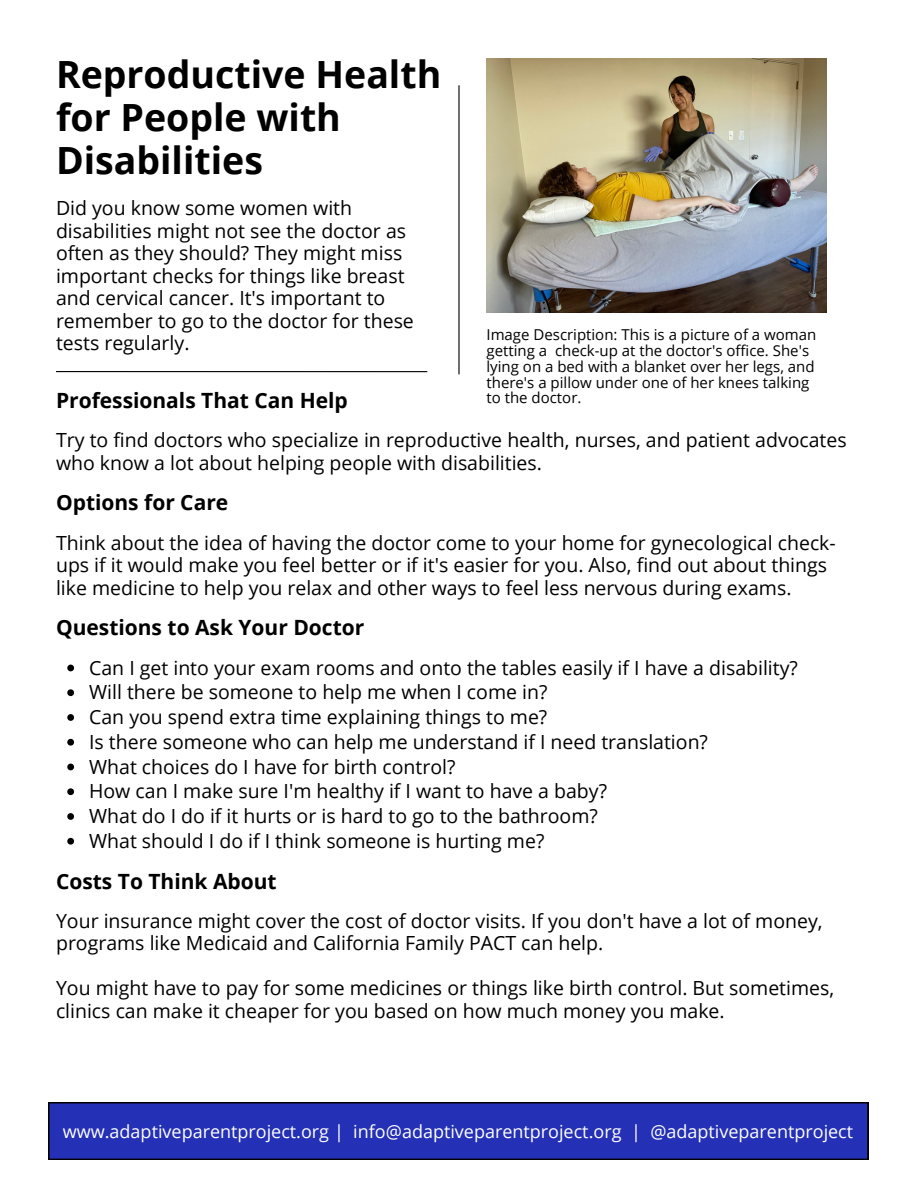
<style>
.page{position:relative;width:918px;height:1188px;background:#fff}
.page>*{position:absolute;margin:0;border:0;box-sizing:border-box;transform-origin:0 0}
.t1{font:700 37.5px/42.8px "Open Sans";color:#000}
.t2{font:700 21px "Open Sans";color:#000}
.t3{font:19.5px/22.5px "Open Sans";color:#000}
.t4{font:18px "Open Sans";color:#fff}
.t5{font:15px/15.8px "Open Sans";color:#000}
</style>
<div class="page">
<svg style="left:48px;top:1102px;width:820px;height:58px;background:#222dac"></svg>
<hr style="left:56px;top:371px;width:371px;height:1px;background:#000">
<hr style="left:458px;top:85px;width:2px;height:289px;background:#000">
<img style="left:487px;top:59px;width:339px;height:254px">
<svg style="left:67px;top:665px;width:7px;height:6px"></svg>
<svg style="left:67px;top:689px;width:7px;height:7px"></svg>
<svg style="left:67px;top:714px;width:7px;height:7px"></svg>
<svg style="left:67px;top:739px;width:7px;height:7px"></svg>
<svg style="left:67px;top:764px;width:7px;height:6px"></svg>
<svg style="left:67px;top:788px;width:7px;height:7px"></svg>
<svg style="left:67px;top:813px;width:7px;height:7px"></svg>
<svg style="left:67px;top:838px;width:7px;height:7px"></svg>
<h1 class="t1" style="left:56px;top:53px;width:387px">Reproductive Health for People with<br>Disabilities</h1>
<p class="t3" style="left:56px;top:197px;width:359px">Did you know some women with disabilities might not see the doctor as often as they should? They might miss important checks for things like breast and cervical cancer. It's important to remember to go to the doctor for these tests regularly.</p>
<h2 class="t2" style="left:56px;top:386px;width:293px">Professionals That Can Help</h2>
<p class="t5" style="left:487px;top:327px;width:331px">Image Description: This is a picture of a woman getting a check-up at the doctor's office. She's lying on a bed with a blanket over her legs, and there's a pillow under one of her knees talking to the doctor.</p>
<p class="t3" style="left:56px;top:429px;width:792px">Try to find doctors who specialize in reproductive health, nurses, and patient advocates who know a lot about helping people with disabilities.</p>
<h2 class="t2" style="left:56px;top:488px;width:174px">Options for Care</h2>
<p class="t3" style="left:56px;top:531px;width:781px">Think about the idea of having the doctor come to your home for gynecological check&shy;ups if it would make you feel better or if it's easier for you. Also, find out about things like medicine to help you relax and other ways to feel less nervous during exams.</p>
<h2 class="t2" style="left:56px;top:613px;width:310px">Questions to Ask Your Doctor</h2>
<p class="t3" style="left:89px;top:656px;width:710px">Can I get into your exam rooms and onto the tables easily if I have a disability?</p>
<p class="t3" style="left:89px;top:681px;width:460px">Will there be someone to help me when I come in?</p>
<p class="t3" style="left:89px;top:705px;width:460px">Can you spend extra time explaining things to me?</p>
<p class="t3" style="left:89px;top:730px;width:620px">Is there someone who can help me understand if I need translation?</p>
<p class="t3" style="left:89px;top:755px;width:368px">What choices do I have for birth control?</p>
<p class="t3" style="left:89px;top:780px;width:519px">How can I make sure I'm healthy if I want to have a baby?</p>
<p class="t3" style="left:89px;top:804px;width:510px">What do I do if it hurts or is hard to go to the bathroom?</p>
<p class="t3" style="left:89px;top:829px;width:457px">What should I do if I think someone is hurting me?</p>
<h2 class="t2" style="left:56px;top:866px;width:222px">Costs To Think About</h2>
<p class="t3" style="left:56px;top:909px;width:768px">Your insurance might cover the cost of doctor visits. If you don't have a lot of money, programs like Medicaid and California Family PACT can help.</p>
<p class="t3" style="left:56px;top:977px;width:780px">You might have to pay for some medicines or things like birth control. But sometimes, clinics can make it cheaper for you based on how much money you make.</p>
<p class="t4" style="left:63px;top:1119px;width:792px">www.adaptiveparentproject.org | info@adaptiveparentproject.org | @adaptiveparentproject</p>
</div>
